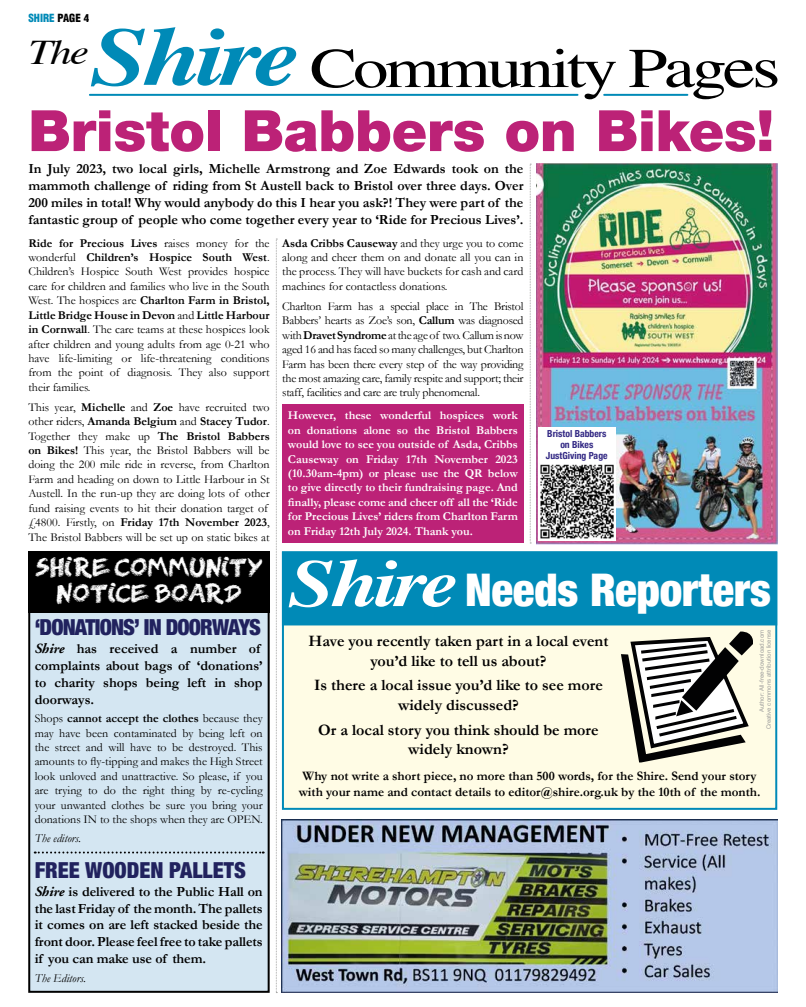
<style>
.page{position:relative;width:806px;height:1007px;background:#fff}
.page>*{position:absolute;margin:0;border:0;box-sizing:border-box;transform-origin:0 0}
.t1{font:900 57px "Helvetica Neue LTW1 G";letter-spacing:-.005em;color:#bc2277}
.t2{font:56.2px "Times";letter-spacing:-.05em;color:#000;scale:1.25 1}
.t3{font:900 condensed 45px "Helvetica Neue LTW1 G";letter-spacing:-.005em;color:#fff}
.t4{font:italic 34.6px "Times";color:#000;scale:1.25 1}
.t5{font:900 condensed 22px "Helvetica Neue LTW1 G";letter-spacing:-.04em;color:#21225e}
.t6{font:900 condensed 22px "Helvetica Neue LTW1 G";color:#21225e}
.t7{font:21.7px/26px "Right Chalk";color:#fff;text-align:center}
.t8{font:700 16px/19.2px "Garamond";color:#000;text-align:center}
.t9{font:700 14px/16.8px "Garamond";color:#000;text-align:justify}
.t10{font:700 13px/15.6px "Garamond";color:#000}
.t11{font:12px/14.4px "Garamond";color:#000;text-align:justify}
.t12{font:700 12px/14.4px "Garamond";color:#fff;text-align:justify}
.t13{font:italic 12px "Garamond";color:#000}
.t14{font:900 condensed 11px "Helvetica LT";color:#008ab7}
.t15{font:700 condensed 9.7px/10.9px "Helvetica Neue LTW1 G";color:#312783;text-align:center}
.t16{font:6px/7.2px "Helvetica Neue LTW1 G";color:#9d9d9c;text-align:right}
.s1{color:#000}
.s2{font-weight:700;font-style:italic;font-size:82.4px;color:#008ab7}
.s3{font-size:58.5px}
.s4{font-weight:700}
.s5{font-family:"Adobe Garamond";font-style:italic}
.s6{font-family:"Times";font-weight:700;font-style:italic;font-stretch:normal;font-size:66.9px}
</style>
<div class="page">
<div style="left:282px;top:404px;width:241px;height:139px;background:#bc2277"></div>
<hr style="left:90px;top:94px;width:487px;height:2px;background:#008ab7">
<hr style="left:603px;top:94px;width:84px;height:2px;background:#008ab7">
<svg style="left:276px;top:239px;width:1px;height:754px"></svg>
<svg style="left:529px;top:164px;width:2px;height:379px"></svg>
<div style="left:29px;top:552px;width:239px;height:439px;background:#d4e6f2"></div>
<div style="left:28px;top:551px;width:241px;height:441px;border:2px solid #000"></div>
<div style="left:28px;top:551px;width:241px;height:62px;background:#000"></div>
<svg style="left:35px;top:851px;width:228px;height:2px"></svg>
<img style="left:536px;top:164px;width:240px;height:380px">
<div style="left:537px;top:427px;width:78px;height:113px;background:#fff"></div>
<img style="left:540px;top:464px;width:74px;height:75px">
<div style="left:282px;top:551px;width:494px;height:258px;background:#fffce5;border:2px solid #008ab7"></div>
<svg style="left:621px;top:631px;width:131px;height:131px"></svg>
<div style="left:282px;top:551px;width:494px;height:74px;background:#008ab7;border:2px solid #008ab7"></div>
<img style="left:282px;top:819px;width:494px;height:173px">
<p class="t14" style="left:28px;top:11px;width:62px">SHIRE <span class="s1">PAGE 4</span></p>
<h2 class="t2" style="left:90px;top:16px;width:553px"><span class="s2">Shire</span> Community Pag<span class="s3">es</span></h2>
<h3 class="t4" style="left:28px;top:22px;width:50px">The</h3>
<h1 class="t1" style="left:28px;top:96px;width:747px">Bristol Babbers on Bikes!</h1>
<p class="t9" style="left:28px;top:160px;width:496px">In July 2023, two local girls, Michelle Armstrong and Zoe Edwards took on the mammoth challenge of riding from St Austell back to Bristol over three days. Over 200 miles in total! Why would anybody do this I hear you ask?! They were part of the fantastic group of people who come together every year to ‘Ride for Precious Lives’.</p>
<p class="t11" style="left:28px;top:235px;width:243px"><span class="s4">Ride for Precious Lives</span> raises money for the wonderful <span class="s4">Children’s Hospice South West</span>.<br>Children’s Hospice South West provides hospice care for children and families who live in the South West. The hospices are <span class="s4">Charlton Farm in Bristol, Little Bridge House in Devon</span> and <span class="s4">Little Harbour in Cornwall</span>. The care teams at these hospices look after children and young adults from age 0-21 who have life-limiting or life-threatening conditions from the point of diagnosis. They also support their families.</p>
<p class="t11" style="left:28px;top:399px;width:243px;text-align:left">This year, <span class="s4">Michelle</span> and <span class="s4">Zoe</span> have recruited two other riders, <span class="s4">Amanda Belgium</span> and <span class="s4">Stacey Tudor</span>.<br>Together they make up <span class="s4">The Bristol Babbers on Bikes!</span> This year, the Bristol Babbers will be doing the 200 mile ride in reverse, from Charlton Farm and heading on down to Little Harbour in St Austell. In the run-up they are doing lots of other fund raising events to hit their donation target of £4800. Firstly, on <span class="s4">Friday 17th November 2023</span>, The Bristol Babbers will be set up on static bikes at</p>
<p class="t11" style="left:282px;top:235px;width:242px"><span class="s4">Asda Cribbs Causeway</span> and they urge you to come along and cheer them on and donate all you can in the process. They will have buckets for cash and card machines for contactless donations.</p>
<p class="t11" style="left:282px;top:298px;width:242px">Charlton Farm has a special place in The Bristol Babbers’ hearts as Zoe’s son, <span class="s4">Callum</span> was diagnosed with <span class="s4">Dravet Syndrome</span> at the age of two. Callum is now aged 16 and has faced so many challenges, but Charlton Farm has been there every step of the way providing the most amazing care, family respite and support; their staff, facilities and care are truly phenomenal.</p>
<p class="t12" style="left:288px;top:408px;width:231px">However, these wonderful hospices work on donations alone so the Bristol Babbers would love to see you outside of Asda, Cribbs Causeway on Friday 17th November 2023 (10.30am-4pm) or please use the QR below to give directly to their fundraising page. And finally, please come and cheer off all the ‘Ride for Precious Lives’ riders from Charlton Farm on Friday 12th July 2024. Thank you.</p>
<p class="t15" style="left:545px;top:428px;width:63px">Bristol Babbers on Bikes<br>JustGiving Page</p>
<h3 class="t7" style="left:35px;top:554px;width:229px">SHIRE COMMUNITY<br>NOTICE BOARD</h3>
<h3 class="t5" style="left:35px;top:614px;width:228px">‘DONATIONS’ IN DOORWAYS</h3>
<p class="t9" style="left:35px;top:640px;width:229px;text-align:left"><span class="s5">Shire</span> has received a number of complaints about bags of ‘donations’ to charity shops being left in shop doorways.</p>
<p class="t11" style="left:35px;top:710px;width:229px">Shops <span class="s4">cannot accept the clothes</span> because they may have been contaminated by being left on the street and will have to be destroyed. This amounts to fly-tipping and makes the High Street look unloved and unattractive. So please, if you are trying to do the right thing by re-cycling your unwanted clothes be sure you bring your donations IN to the shops when they are OPEN.</p>
<p class="t13" style="left:35px;top:830px;width:48px">The editors.</p>
<h3 class="t6" style="left:35px;top:856px;width:212px">FREE WOODEN PALLETS</h3>
<p class="t9" style="left:35px;top:882px;width:229px"><span class="s5">Shire</span> is delivered to the Public Hall on the last Friday of the month. The pallets it comes on are left stacked beside the front door. Please feel free to take pallets if you can make use of them.</p>
<p class="t13" style="left:35px;top:970px;width:53px">The Editors.</p>
<h3 class="t3" style="left:288px;top:563px;width:484px"><span class="s6">Shire</span> Needs Reporters</h3>
<h3 class="t8" style="left:308px;top:631px;width:301px">Have you recently taken part in a local event you’d like to tell us about?</h3>
<h3 class="t8" style="left:314px;top:675px;width:290px">Is there a local issue you’d like to see more widely discussed?</h3>
<h3 class="t8" style="left:318px;top:719px;width:282px">Or a local story you think should be more widely known?</h3>
<p class="t16" style="left:757px;top:729px;width:101px;rotate:-90deg">Author: All-free-download.com<br>Creative commons attribution license</p>
<p class="t10" style="left:298px;top:767px;width:463px">Why not write a short piece, no more than 500 words, for the Shire. Send your story with your name and contact details to editor@shire.org.uk by the 10th of the month.</p>
</div>
